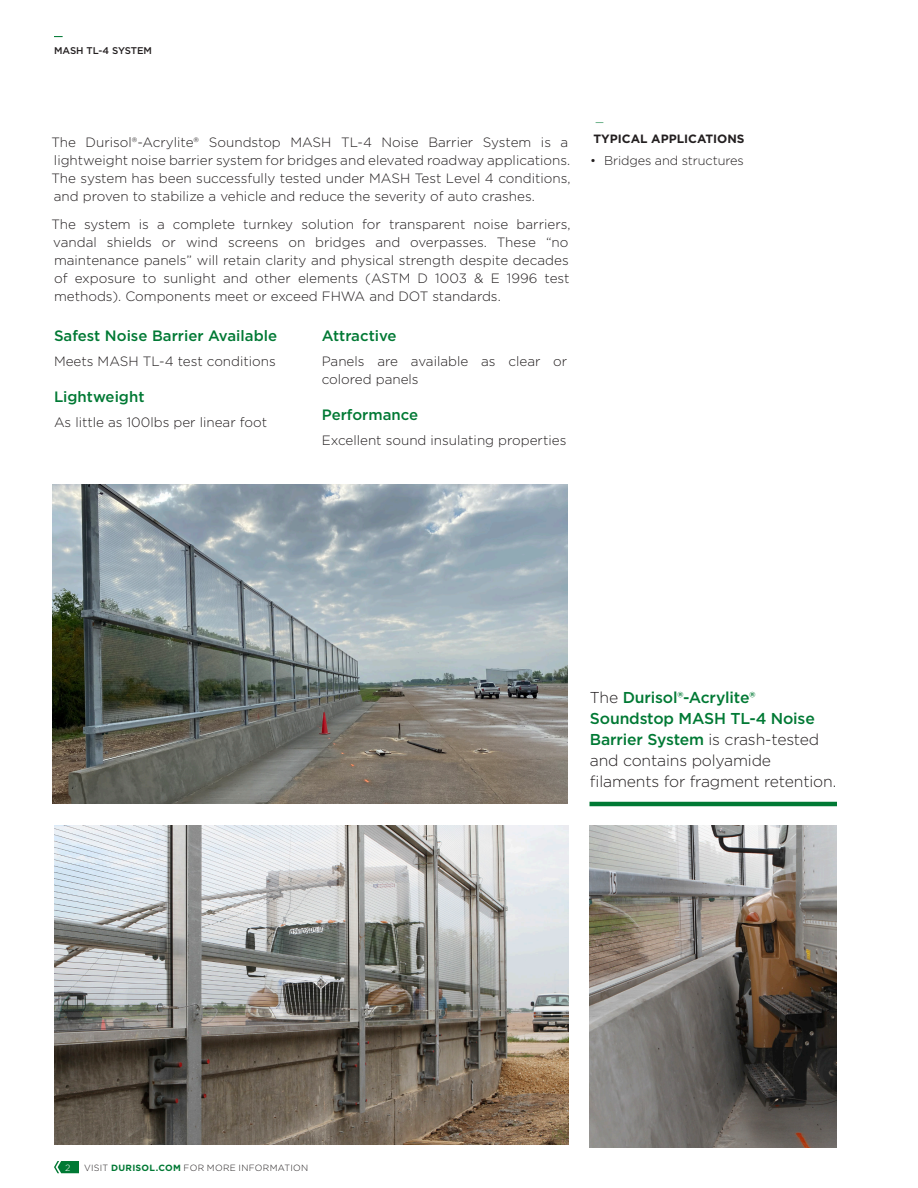
<style>
.page{position:relative;width:918px;height:1188px;background:#fff}
.page>*{position:absolute;margin:0;border:0;box-sizing:border-box;transform-origin:0 0}
.Body{font:300 15.75px/21px "Gotham";letter-spacing:-.01em;color:#231f20}
.Head{font:500 15px "Gotham";color:#007934}
.Body-2{font:300 13.5px/18px "Gotham";color:#231f20}
.t1{font:300 12.75px "Gotham";letter-spacing:-.01em;color:#231f20}
.Features__tick{font:300 12.75px "Gotham";color:#007934}
.Header_descriptor{font:700 12px "Gotham";color:#231f20}
.t2{font:500 9.75px "Gotham";color:#231f20}
.t3{font:300 9px "Gotham";letter-spacing:.035em;color:#231f20}
.t4{font:300 9px "Gotham";color:#fff}
.s1{font-weight:500;color:#007934}
.s2{font-weight:700;color:#007934}
</style>
<div class="page">
<svg style="left:54px;top:1161px;width:25px;height:12px"></svg>
<img style="left:53px;top:485px;width:514px;height:319px">
<img style="left:54px;top:826px;width:515px;height:319px">
<img style="left:590px;top:826px;width:247px;height:322px">
<hr style="left:590px;top:802px;width:247px;height:4px;background:#007934">
<p class="t2" style="left:54px;top:45px;width:100px">MASH TL-4 SYSTEM</p>
<p class="Body-2" style="left:51px;top:133px;width:521px">The Durisol®-Acrylite® Soundstop MASH TL-4 Noise Barrier System is a lightweight noise barrier system for bridges and elevated roadway applications.<br>The system has been successfully tested under MASH Test Level 4 conditions, and proven to stabilize a vehicle and reduce the severity of auto crashes.</p>
<p class="Body-2" style="left:51px;top:215px;width:521px">The system is a complete turnkey solution for transparent noise barriers, vandal shields or wind screens on bridges and overpasses. These “no maintenance panels” will retain clarity and physical strength despite decades of exposure to sunlight and other elements (ASTM D 1003 &amp; E 1996 test methods). Components meet or exceed FHWA and DOT standards.</p>
<p class="Head" style="left:322px;top:326px;width:76px">Attractive</p>
<p class="Body-2" style="left:322px;top:352px;width:247px">Panels are available as clear or colored panels</p>
<p class="Head" style="left:322px;top:405px;width:98px">Performance</p>
<p class="Body-2" style="left:322px;top:430px;width:246px">Excellent sound insulating properties</p>
<p class="Head" style="left:54px;top:326px;width:225px">Safest Noise Barrier Available</p>
<p class="Body-2" style="left:54px;top:352px;width:223px">Meets MASH TL-4 test conditions</p>
<p class="Head" style="left:54px;top:387px;width:92px">Lightweight</p>
<p class="Body-2" style="left:54px;top:412px;width:215px">As little as 100lbs per linear foot</p>
<p class="Features__tick" style="left:596px;top:109px;width:9px">_</p>
<p class="Header_descriptor" style="left:593px;top:131px;width:153px">TYPICAL APPLICATIONS</p>
<p class="t1" style="left:590px;top:152px;width:155px">• Bridges and structures</p>
<p class="Body" style="left:590px;top:687px;width:248px">The <span class="s1">Durisol®-Acrylite®<br>Soundstop MASH TL-4 Noise<br>Barrier System</span> is crash-tested and contains polyamide filaments for fragment retention.</p>
<p class="t4" style="left:65px;top:1162px;width:7px">2</p>
<p class="t3" style="left:84px;top:1162px;width:226px">VISIT <span class="s2">DURISOL.COM</span> FOR MORE INFORMATION</p>
</div>
